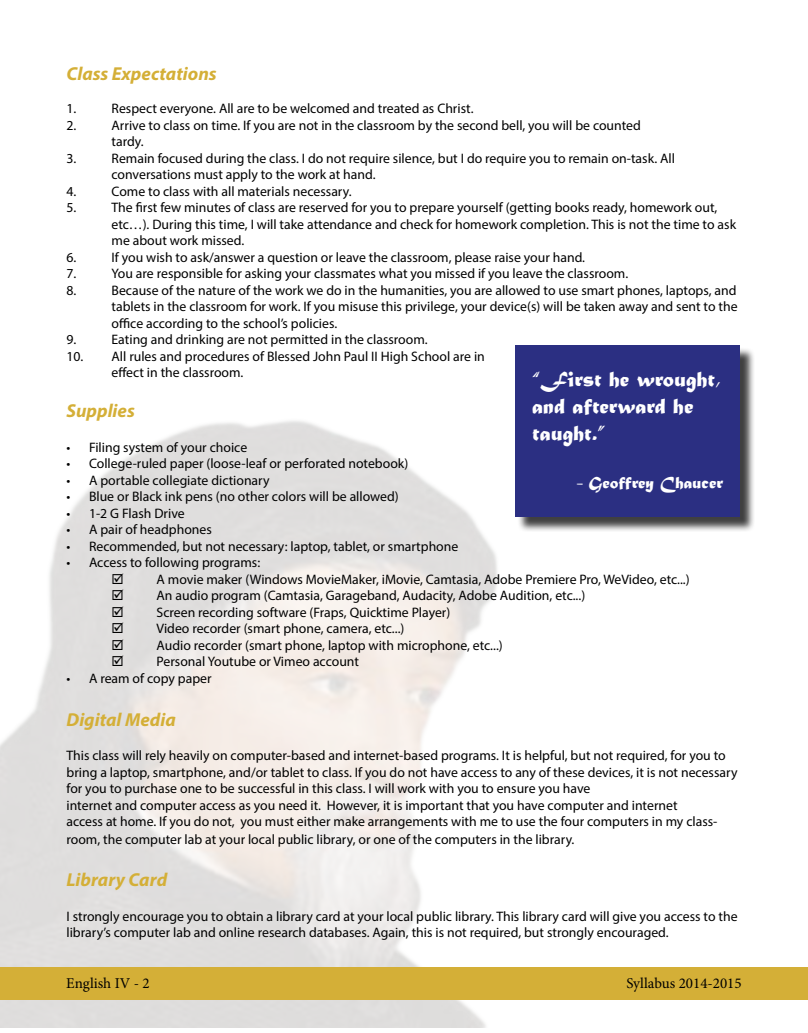
<style>
.page{position:relative;width:808px;height:1033px;background:#fff}
.page>*{position:absolute;margin:0;border:0;box-sizing:border-box;transform-origin:0 0}
.t1{font:22.5px/27px "Matura MT Script Capitals";color:#fff}
.t2{font:italic 700 18.75px "Myriad Pro";color:#d4af37}
.t3{font:17.5px "Matura MT Script Capitals";color:#fff}
.t4{font:15px "Minion Pro";color:#000}
.t5{font:13.75px/16.5px "Myriad Pro";color:#000}
</style>
<div class="page">
<img style="left:0;top:421px;width:659px;height:606px">
<div style="left:517px;top:347px;width:238px;height:185px;background:#000;opacity:.75"></div>
<div style="left:515px;top:345px;width:225px;height:171px;background:#2b2f82"></div>
<div style="left:0;top:967px;width:808px;height:32px;background:#d4af37"></div>
<p class="t2" style="left:66px;top:62px;width:152px">Class Expectations</p>
<p class="t5" style="left:66px;top:100px;width:11px">1.</p>
<p class="t5" style="left:111px;top:100px;width:363px">Respect everyone. All are to be welcomed and treated as Christ.</p>
<p class="t5" style="left:66px;top:116px;width:11px">2.</p>
<p class="t5" style="left:111px;top:116px;width:531px">Arrive to class on time. If you are not in the classroom by the second bell, you will be counted</p>
<p class="t5" style="left:111px;top:133px;width:34px">tardy.</p>
<p class="t5" style="left:66px;top:149px;width:11px">3.</p>
<p class="t5" style="left:111px;top:149px;width:565px">Remain focused during the class. I do not require silence, but I do require you to remain on-task. All</p>
<p class="t5" style="left:111px;top:166px;width:265px">conversations must apply to the work at hand.</p>
<p class="t5" style="left:66px;top:182px;width:11px">4.</p>
<p class="t5" style="left:111px;top:182px;width:241px">Come to class with all materials necessary.</p>
<p class="t5" style="left:66px;top:199px;width:11px">5.</p>
<p class="t5" style="left:111px;top:199px;width:607px">The first few minutes of class are reserved for you to prepare yourself (getting books ready, homework out,</p>
<p class="t5" style="left:111px;top:215px;width:626px">etc…). During this time, I will take attendance and check for homework completion. This is not the time to ask me about work missed.</p>
<p class="t5" style="left:66px;top:248px;width:11px">6.</p>
<p class="t5" style="left:111px;top:248px;width:475px">If you wish to ask/answer a question or leave the classroom, please raise your hand.</p>
<p class="t5" style="left:66px;top:265px;width:11px">7.</p>
<p class="t5" style="left:111px;top:265px;width:518px">You are responsible for asking your classmates what you missed if you leave the classroom.</p>
<p class="t5" style="left:66px;top:281px;width:11px">8.</p>
<p class="t5" style="left:111px;top:281px;width:626px">Because of the nature of the work we do in the humanities, you are allowed to use smart phones, laptops, and</p>
<p class="t5" style="left:111px;top:298px;width:627px">tablets in the classroom for work. If you misuse this privilege, your device(s) will be taken away and sent to the</p>
<p class="t5" style="left:111px;top:314px;width:227px">office according to the school’s policies.</p>
<p class="t5" style="left:66px;top:331px;width:11px">9.</p>
<p class="t5" style="left:111px;top:331px;width:317px">Eating and drinking are not permitted in the classroom.</p>
<p class="t5" style="left:66px;top:347px;width:420px">10. All rules and procedures of Blessed John Paul II High School are in</p>
<p class="t5" style="left:111px;top:364px;width:133px">effect in the classroom.</p>
<p class="t2" style="left:66px;top:399px;width:70px">Supplies</p>
<p class="t5" style="left:66px;top:439px;width:182px">• Filing system of your choice</p>
<p class="t5" style="left:66px;top:455px;width:343px">• College-ruled paper (loose-leaf or perforated notebook)</p>
<p class="t5" style="left:66px;top:472px;width:204px">• A portable collegiate dictionary</p>
<p class="t5" style="left:66px;top:488px;width:334px">• Blue or Black ink pens (no other colors will be allowed)</p>
<p class="t5" style="left:66px;top:505px;width:120px">• 1-2 G Flash Drive</p>
<p class="t5" style="left:66px;top:521px;width:147px">• A pair of headphones</p>
<p class="t5" style="left:66px;top:538px;width:393px">• Recommended, but not necessary: laptop, tablet, or smartphone</p>
<p class="t5" style="left:66px;top:554px;width:195px">• Access to following programs:</p>
<p class="t5" style="left:111px;top:571px;width:579px">☑ A movie maker (Windows MovieMaker, iMovie, Camtasia, Adobe Premiere Pro, WeVideo, etc...)</p>
<p class="t5" style="left:111px;top:587px;width:475px">☑ An audio program (Camtasia, Garageband, Audacity, Adobe Audition, etc...)</p>
<p class="t5" style="left:111px;top:604px;width:340px">☑ Screen recording software (Fraps, Quicktime Player)</p>
<p class="t5" style="left:111px;top:620px;width:294px">☑ Video recorder (smart phone, camera, etc...)</p>
<p class="t5" style="left:111px;top:637px;width:392px">☑ Audio recorder (smart phone, laptop with microphone, etc...)</p>
<p class="t5" style="left:111px;top:653px;width:249px">☑ Personal Youtube or Vimeo account</p>
<p class="t5" style="left:66px;top:670px;width:146px">• A ream of copy paper</p>
<p class="t2" style="left:66px;top:707px;width:111px">Digital Media</p>
<p class="t5" style="left:66px;top:747px;width:672px">This class will rely heavily on computer-based and internet-based programs. It is helpful, but not required, for you to bring a laptop, smartphone, and/or tablet to class. If you do not have access to any of these devices, it is not necessary for you to purchase one to be successful in this class. I will work with you to ensure you have</p>
<p class="t5" style="left:66px;top:796px;width:612px">internet and computer access as you need it. However, it is important that you have computer and internet</p>
<p class="t5" style="left:66px;top:812px;width:652px;line-height:18px">access at home. If you do not, you must either make arrangements with me to use the four computers in my class&shy;room, the computer lab at your local public library, or one of the computers in the library.</p>
<p class="t2" style="left:66px;top:867px;width:102px">Library Card</p>
<p class="t5" style="left:66px;top:907px;width:672px">I strongly encourage you to obtain a library card at your local public library. This library card will give you access to the library’s computer lab and online research databases. Again, this is not required, but strongly encouraged.</p>
<p class="t1" style="left:532px;top:368px;width:190px">“First he wrought, and afterward he taught.”</p>
<p class="t3" style="left:576px;top:472px;width:148px">- Geoffrey Chaucer</p>
<p class="t4" style="left:66px;top:972px;width:85px">English IV - 2</p>
<p class="t4" style="left:626px;top:972px;width:117px">Syllabus 2014-2015</p>
</div>
